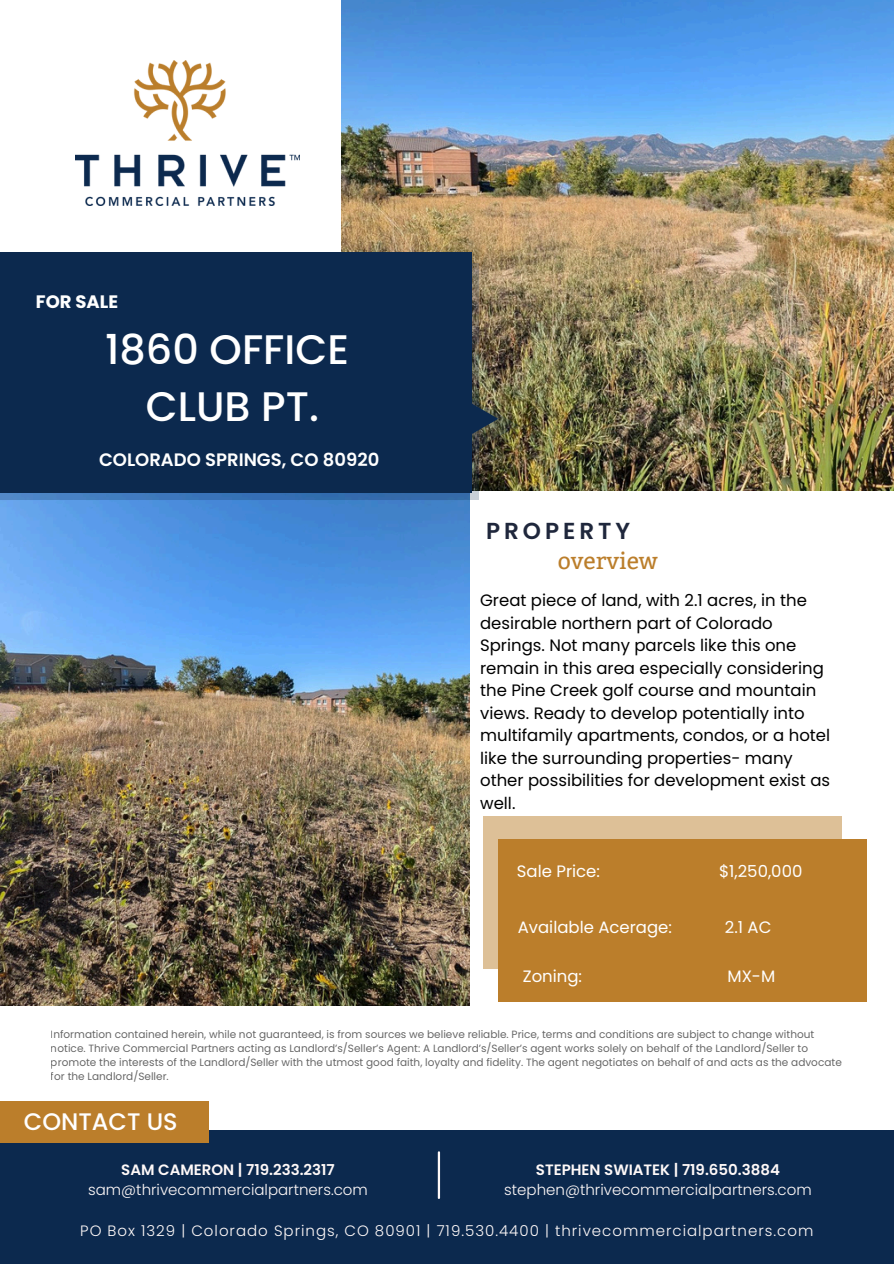
<style>
.page{position:relative;width:894px;height:1264px;background:#fff}
.page>*{position:absolute;margin:0;border:0;box-sizing:border-box;transform-origin:0 0}
.t1{font:500 41.25px/57.3px "Poppins";color:#fff;text-align:center}
.t2{font:500 23.85px "Poppins";color:#fff}
.t3{font:600 23.1px "Poppins";letter-spacing:.17em;color:#1f273c}
.t4{font:22.95px "Bitter";color:#bb7e2b}
.t5{font:600 18px "Poppins";color:#fff}
.t6{font:700 18px "Poppins";color:#fff}
.t7{font:16.5px/22.5px "Poppins";color:#000}
.t8{font:16.5px "Poppins";color:#fff}
.t9{font:300 15px "Poppins";letter-spacing:.065em;color:#fff9f8}
.t10{font:300 15px "Poppins";color:#fff9f8}
.t11{font:600 15px "Poppins";color:#fff9f8}
.t12{font:10.5px/14px "Poppins";color:#000}
</style>
<div class="page">
<img style="left:0;top:499px;width:469px;height:506px">
<img style="left:341px;top:0;width:552px;height:490px">
<div style="left:0;top:252px;width:471px;height:240px;background:#0c294e"></div>
<div style="left:0;top:263px;width:478px;height:236px;background:#0c294e"></div>
<div style="left:0;top:1130px;width:893px;height:133px;background:#0c294e"></div>
<div style="left:0;top:1101px;width:208px;height:41px;background:#bb7e2b"></div>
<hr style="left:437px;top:1152px;width:3px;height:45px;background:#fff9f8">
<img style="left:76px;top:61px;width:224px;height:144px">
<img style="left:472px;top:388px;width:46px;height:68px">
<div style="left:498px;top:839px;width:368px;height:162px;background:#bb7e2b"></div>
<svg style="left:483px;top:816px;width:358px;height:152px"></svg>
<h2 class="t6" style="left:36px;top:289px;width:84px">FOR SALE</h2>
<h6 class="t1" style="left:105px;top:320px;width:245px">1860 OFFICE<br>CLUB PT.</h6>
<p class="t5" style="left:99px;top:447px;width:282px">COLORADO SPRINGS, CO 80920</p>
<p class="t3" style="left:486px;top:515px;width:146px">PROPERTY</p>
<h5 class="t4" style="left:557px;top:547px;width:102px">overview</h5>
<h6 class="t7" style="left:480px;top:589px;width:351px">Great piece of land, with 2.1 acres, in the desirable northern part of Colorado Springs. Not many parcels like this one remain in this area especially considering the Pine Creek golf course and mountain views. Ready to develop potentially into multifamily apartments, condos, or a hotel like the surrounding properties- many other possibilities for development exist as well.</h6>
<p class="t8" style="left:517px;top:859px;width:85px">Sale Price:</p>
<p class="t8" style="left:718px;top:859px;width:85px">$1,250,000</p>
<p class="t8" style="left:517px;top:915px;width:156px">Available Acerage:</p>
<p class="t8" style="left:724px;top:915px;width:48px">2.1 AC</p>
<p class="t8" style="left:522px;top:964px;width:61px">Zoning:</p>
<p class="t8" style="left:727px;top:964px;width:49px">MX-M</p>
<p class="t12" style="left:51px;top:1027px;width:792px">Information contained herein, while not guaranteed, is from sources we believe reliable. Price, terms and conditions are subject to change without notice. Thrive Commercial Partners acting as Landlord’s/Seller’s Agent: A Landlord’s/Seller’s agent works solely on behalf of the Landlord/Seller to promote the interests of the Landlord/Seller with the utmost good faith, loyalty and fidelity. The agent negotiates on behalf of and acts as the advocate for the Landlord/Seller.</p>
<p class="t2" style="left:24px;top:1105px;width:155px">CONTACT US</p>
<h6 class="t11" style="left:536px;top:1158px;width:245px">STEPHEN SWIATEK | 719.650.3884</h6>
<p class="t10" style="left:504px;top:1179px;width:309px">stephen@thrivecommercialpartners.com</p>
<h6 class="t9" style="left:80px;top:1220px;width:734px">PO Box 1329 | Colorado Springs, CO 80901 | 719.530.4400 | thrivecommercialpartners.com</h6>
<h5 class="t11" style="left:121px;top:1158px;width:215px">SAM CAMERON | 719.233.2317</h5>
<h5 class="t10" style="left:88px;top:1179px;width:281px">sam@thrivecommercialpartners.com</h5>
</div>
